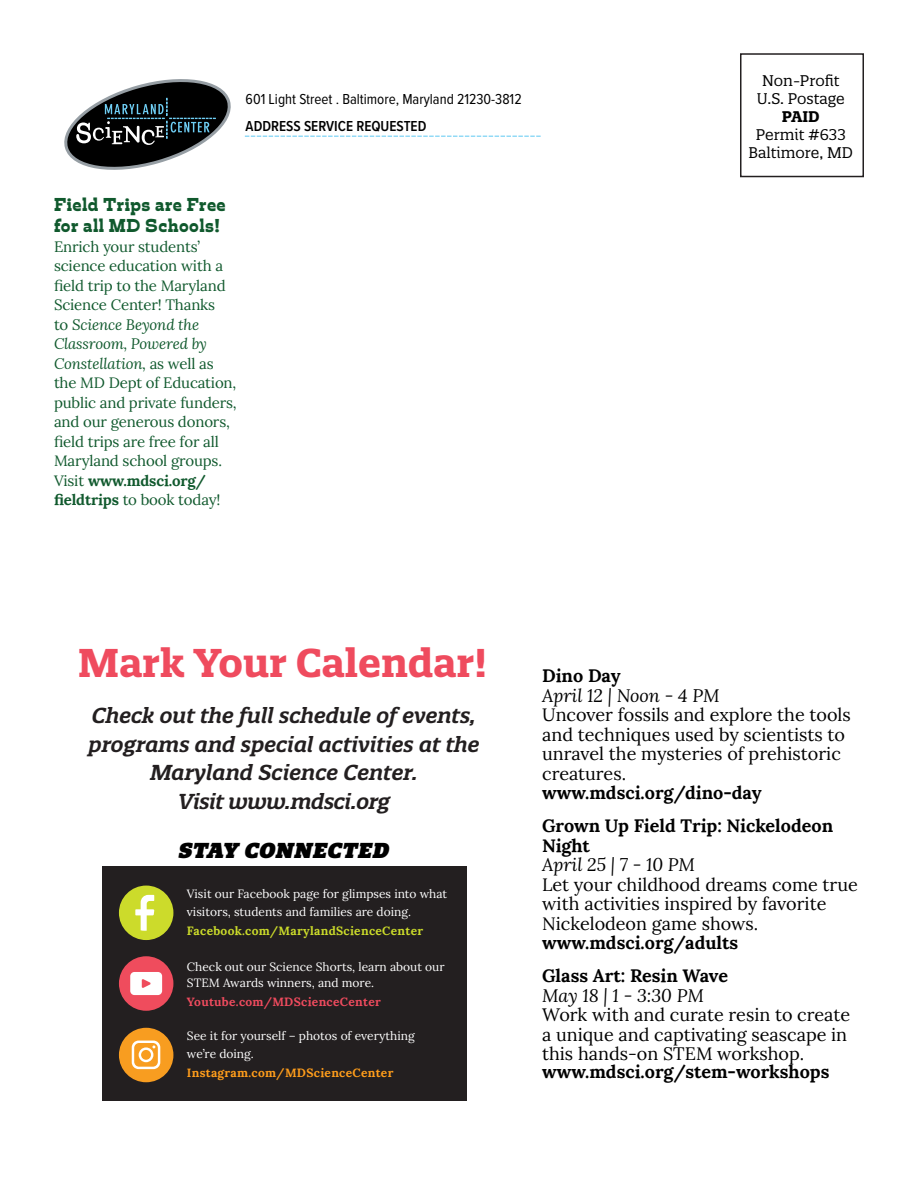
<style>
.page{position:relative;width:918px;height:1188px;background:#fff}
.page>*{position:absolute;margin:0;border:0;box-sizing:border-box;transform-origin:0 0}
.t1{font:700 39px "Quatro Slab";color:#ef4b5e}
.body_copy{font:italic 600 21px/28.5px "Quatro Slab";color:#231f20;text-align:center}
.t2{font:italic 900 21px "Quatro Slab";letter-spacing:.025em;color:#000}
.t3{font:18px/19.5px "Lora";color:#000}
.t4{font:700 18px/19.5px "Lora";color:#000}
.t5{font:italic 18px "Lora";color:#000}
.body_copy-2{font:900 18px/21.6px "Trilby";letter-spacing:.025em;color:#10592d}
.body_copy-3{font:15px/19.5px "Lora";letter-spacing:-.01em;color:#10592d}
.t6{font:15px "Quatro Slab";color:#000}
.t7{font:15px "Proxima Nova Cond";color:#000}
.t8{font:600 15px "Proxima Nova Cond";color:#000}
.t9{font:700 15px "Quatro Slab";color:#000}
.t10{font:12px/18px "Lora";color:#fff}
.t11{font:700 12px "Lora";letter-spacing:.025em;color:#cbdb2a}
.t12{font:700 12px "Lora";letter-spacing:.025em;color:#ff9d1b}
.t13{font:700 12px "Lora";letter-spacing:.025em;color:#ef4b5e}
.s1{font-style:italic}
.s2{font-weight:700}
</style>
<div class="page">
<svg style="left:64px;top:79px;width:167px;height:91px"></svg>
<div style="left:740px;top:53px;width:124px;height:124px;border:2px solid #231f20"></div>
<svg style="left:245px;top:136px;width:296px;height:1px"></svg>
<div style="left:102px;top:866px;width:364px;height:235px;background:#231f20"></div>
<div style="left:119px;top:886px;width:54px;height:54px;background:#ccdb2b;border-radius:50%"></div>
<svg style="left:135px;top:895px;width:19px;height:36px"></svg>
<div style="left:119px;top:1028px;width:54px;height:54px;background:#f89d20;border-radius:50%"></div>
<svg style="left:132px;top:1041px;width:28px;height:28px"></svg>
<div style="left:119px;top:956px;width:54px;height:55px;background:#ef4c5d;border-radius:50%"></div>
<svg style="left:130px;top:972px;width:32px;height:23px"></svg>
<p class="t7" style="left:246px;top:88px;width:278px">601 Light Street . Baltimore, Maryland 21230-3812</p>
<p class="t8" style="left:246px;top:115px;width:182px">ADDRESS SERVICE REQUESTED</p>
<p class="body_copy-2" style="left:54px;top:193px;width:173px">Field Trips are Free for all MD Schools!</p>
<p class="body_copy-3" style="left:54px;top:236px;width:184px">Enrich your students’ science education with a field trip to the Maryland<br>Science Center! Thanks<br>to <span class="s1">Science Beyond the<br>Classroom, Powered by<br>Constellation,</span> as well as the MD Dept of Education, public and private funders, and our generous donors, field trips are free for all<br>Maryland school groups.<br>Visit <span class="s2">www.mdsci.org/ fieldtrips</span> to book today!</p>
<p class="t6" style="left:762px;top:71px;width:79px">Non-Profit</p>
<p class="t6" style="left:757px;top:89px;width:90px">U.S. Postage</p>
<p class="t9" style="left:782px;top:107px;width:39px">PAID</p>
<p class="t6" style="left:756px;top:125px;width:91px">Permit #633</p>
<p class="t6" style="left:749px;top:143px;width:106px">Baltimore, MD</p>
<p class="t1" style="left:78px;top:638px;width:411px">Mark Your Calendar!</p>
<p class="body_copy" style="left:88px;top:701px;width:393px">Check out the full schedule of events, programs and special activities at the<br>Maryland Science Center.<br>Visit www.mdsci.org</p>
<p class="t2" style="left:179px;top:837px;width:212px">STAY CONNECTED</p>
<p class="t10" style="left:187px;top:884px;width:262px">Visit our Facebook page for glimpses into what visitors, students and families are doing.</p>
<p class="t11" style="left:187px;top:920px;width:238px">Facebook.com/MarylandScienceCenter</p>
<p class="t10" style="left:187px;top:957px;width:259px;line-height:16.2px">Check out our Science Shorts, learn about our<br>STEM Awards winners, and more.</p>
<p class="t13" style="left:187px;top:991px;width:195px">Youtube.com/MDScienceCenter</p>
<p class="t10" style="left:187px;top:1026px;width:229px">See it for yourself – photos of everything we’re doing.</p>
<p class="t12" style="left:187px;top:1063px;width:208px">Instagram.com/MDScienceCenter</p>
<p class="t4" style="left:542px;top:664px;width:80px">Dino Day</p>
<p class="t5" style="left:542px;top:683px;width:179px">April 12 | Noon - 4 PM</p>
<p class="t3" style="left:542px;top:704px;width:310px">Uncover fossils and explore the tools and techniques used by scientists to unravel the mysteries of prehistoric creatures.</p>
<p class="t4" style="left:542px;top:781px;width:221px">www.mdsci.org/dino-day</p>
<p class="t4" style="left:542px;top:814px;width:293px">Grown Up Field Trip: Nickelodeon<br>Night</p>
<p class="t5" style="left:542px;top:853px;width:154px">April 25 | 7 - 10 PM</p>
<p class="t3" style="left:542px;top:873px;width:317px">Let your childhood dreams come true with activities inspired by favorite<br>Nickelodeon game shows.</p>
<p class="t4" style="left:542px;top:931px;width:198px">www.mdsci.org/adults</p>
<p class="t4" style="left:542px;top:964px;width:187px">Glass Art: Resin Wave</p>
<p class="t5" style="left:542px;top:983px;width:163px">May 18 | 1 - 3:30 PM</p>
<p class="t3" style="left:542px;top:1004px;width:309px">Work with and curate resin to create a unique and captivating seascape in this hands-on STEM workshop.</p>
<p class="t4" style="left:542px;top:1060px;width:289px">www.mdsci.org/stem-workshops</p>
</div>
